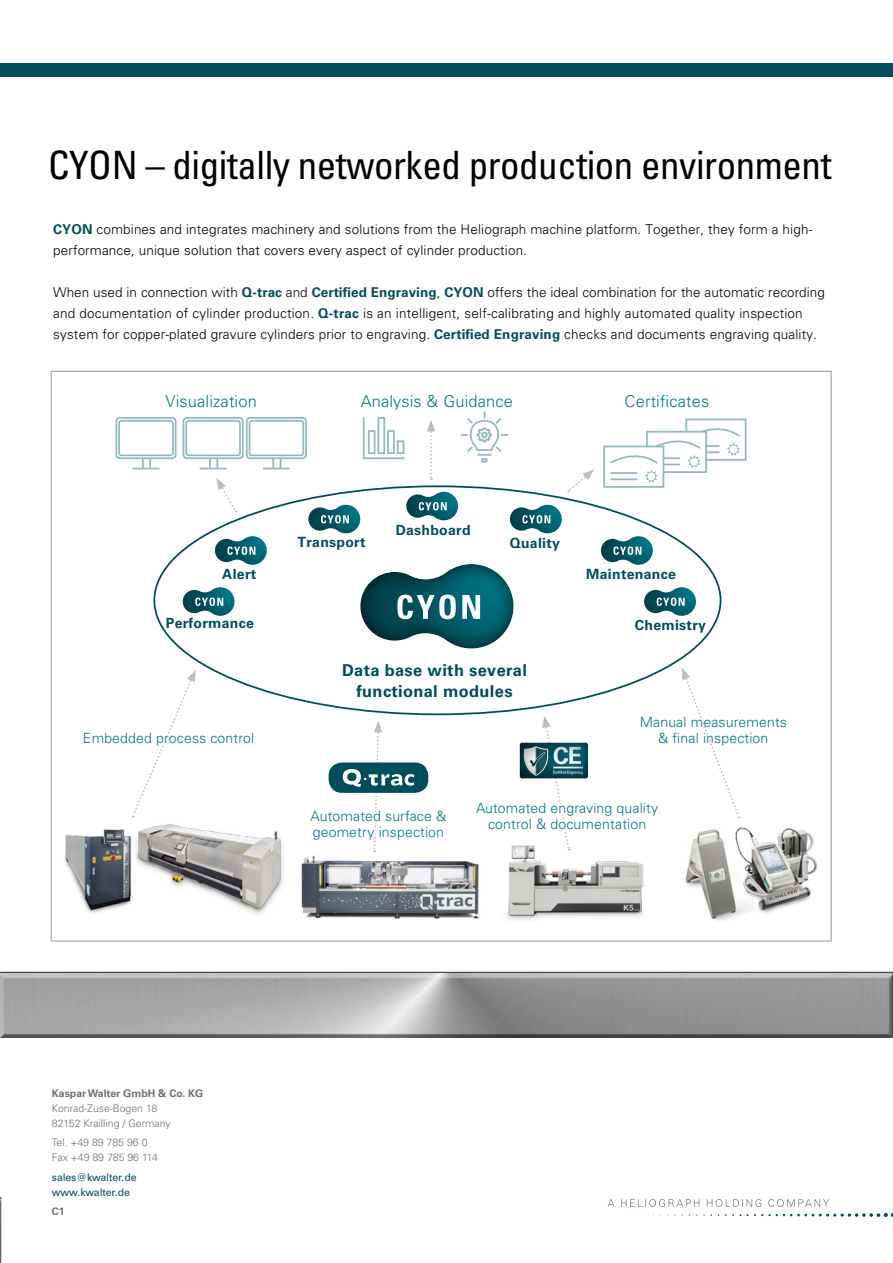
<style>
.page{position:relative;width:893px;height:1263px;background:#fff}
.page>*{position:absolute;margin:0;border:0;box-sizing:border-box;transform-origin:0 0}
.t1{font:condensed 39px "Univers LT Std";letter-spacing:-.01em;color:#000}
.t2{font:300 16.35px "Univers LT Std";letter-spacing:.01em;color:#007985}
.t3{font:700 16.35px/21.3px "Univers LT Std";letter-spacing:.02em;color:#004d5b;text-align:center}
.t4{font:300 14.1px/15.9px "Univers LT Std";letter-spacing:.01em;color:#007985;text-align:center}
.t5{font:700 14.1px "Univers LT Std";letter-spacing:.02em;color:#004d5b}
.t6{font:300 13.5px/21px "Univers LT Std";letter-spacing:.01em;color:#000}
.t7{font:300 10.5px/15px "Univers LT Std";color:#707172}
.t8{font:10.5px/15px "Univers LT Std";letter-spacing:-.01em;color:#004d5b}
.t9{font:700 10.5px "Univers LT Std";color:#707172}
.s1{font-weight:700;color:#004d5b}
</style>
<div class="page">
<div style="left:0;top:971px;width:893px;height:65px;background:#484848"></div>
<div style="left:0;top:973px;width:893px;height:66px;background:#000;opacity:.75"></div>
<svg style="left:608px;top:1199px;width:221px;height:8px"></svg>
<svg style="left:725px;top:1214px;width:16px;height:2px"></svg>
<svg style="left:747px;top:1213px;width:146px;height:4px"></svg>
<hr style="left:0;top:1196px;width:1px;height:65px;background:#000;opacity:.9">
<hr style="left:0;top:1199px;width:1px;height:64px;background:#666">
<hr style="left:892px;top:971px;width:1px;height:65px;background:#000;opacity:.9">
<hr style="left:892px;top:973px;width:1px;height:66px;background:#000;opacity:.75">
<div style="left:0;top:64px;width:893px;height:13px;background:#004d5b"></div>
<div style="left:51px;top:371px;width:781px;height:570px;background:#fff;border:1px solid #a7a8aa"></div>
<div style="left:685px;top:419px;width:61px;height:42px;background:#fff;border:2px solid #94b9c0"></div>
<div style="left:603px;top:446px;width:61px;height:42px;background:#fff;border:2px solid #94b9c0"></div>
<svg style="left:609px;top:421px;width:133px;height:62px"></svg>
<svg style="left:216px;top:478px;width:21px;height:34px"></svg>
<svg style="left:133px;top:670px;width:63px;height:146px"></svg>
<div style="left:359px;top:558px;width:157px;height:100px;background:#000;opacity:.75"></div>
<img style="left:506px;top:845px;width:138px;height:75px">
<img style="left:64px;top:829px;width:61px;height:84px">
<img style="left:125px;top:816px;width:158px;height:98px">
<hr style="left:364px;top:457px;width:40px;height:2px;background:#94b9c0">
<hr style="left:363px;top:417px;width:2px;height:42px;background:#94b9c0">
<svg style="left:368px;top:430px;width:7px;height:24px"></svg>
<svg style="left:377px;top:417px;width:8px;height:37px"></svg>
<svg style="left:387px;top:430px;width:8px;height:24px"></svg>
<svg style="left:397px;top:440px;width:7px;height:14px"></svg>
<svg style="left:461px;top:411px;width:47px;height:52px"></svg>
<div style="left:115px;top:417px;width:62px;height:42px;border:2px solid #94b9c0;border-radius:4px"></div>
<svg style="left:133px;top:459px;width:26px;height:10px"></svg>
<div style="left:118px;top:420px;width:56px;height:36px;border:2px solid #94b9c0;border-radius:3px"></div>
<div style="left:183px;top:417px;width:61px;height:42px;border:2px solid #94b9c0;border-radius:4px"></div>
<svg style="left:200px;top:459px;width:27px;height:10px"></svg>
<div style="left:185px;top:420px;width:56px;height:36px;border:2px solid #94b9c0;border-radius:3px"></div>
<div style="left:246px;top:417px;width:61px;height:42px;border:2px solid #94b9c0;border-radius:4px"></div>
<svg style="left:263px;top:459px;width:27px;height:10px"></svg>
<div style="left:249px;top:420px;width:55px;height:36px;border:2px solid #94b9c0;border-radius:3px"></div>
<svg style="left:427px;top:420px;width:8px;height:60px"></svg>
<svg style="left:183px;top:587px;width:52px;height:29px"></svg>
<div style="left:81px;top:729px;width:176px;height:20px;background:#fff"></div>
<svg style="left:682px;top:668px;width:59px;height:150px"></svg>
<svg style="left:567px;top:469px;width:27px;height:23px"></svg>
<svg style="left:644px;top:587px;width:52px;height:29px"></svg>
<svg style="left:215px;top:536px;width:52px;height:29px"></svg>
<svg style="left:601px;top:536px;width:52px;height:29px"></svg>
<svg style="left:308px;top:505px;width:52px;height:28px"></svg>
<svg style="left:510px;top:505px;width:52px;height:28px"></svg>
<svg style="left:406px;top:492px;width:52px;height:28px"></svg>
<div style="left:329px;top:762px;width:99px;height:31px;background:#004d5b;border-radius:14px"></div>
<svg style="left:343px;top:721px;width:71px;height:131px"></svg>
<svg style="left:520px;top:716px;width:68px;height:134px"></svg>
<div style="left:518px;top:738px;width:72px;height:46px;background:#000;opacity:.75"></div>
<img style="left:685px;top:829px;width:46px;height:92px">
<img style="left:731px;top:827px;width:86px;height:92px">
<img style="left:301px;top:855px;width:179px;height:64px">
<h1 class="t1" style="left:48px;top:140px;width:785px">CYON – digitally networked production environment</h1>
<p class="t6" style="left:53px;top:219px;width:761px"><span class="s1">CYON</span> combines and integrates machinery and solutions from the Heliograph machine platform. Together, they form a high&shy;performance, unique solution that covers every aspect of cylinder production.</p>
<p class="t6" style="left:53px;top:282px;width:773px">When used in connection with <span class="s1">Q-trac</span> and <span class="s1">Certified Engraving</span>, <span class="s1">CYON</span> offers the ideal combination for the automatic recording and documentation of cylinder production. <span class="s1">Q-trac</span> is an intelligent, self-calibrating and highly automated quality inspection system for copper-plated gravure cylinders prior to engraving. <span class="s1">Certified Engraving</span> checks and documents engraving quality.</p>
<p class="t2" style="left:166px;top:391px;width:93px">Visualization</p>
<p class="t2" style="left:361px;top:391px;width:154px">Analysis &amp; Guidance</p>
<p class="t2" style="left:625px;top:391px;width:86px">Certificates</p>
<p class="t5" style="left:396px;top:521px;width:76px">Dashboard</p>
<p class="t5" style="left:298px;top:533px;width:69px">Transport</p>
<p class="t5" style="left:510px;top:535px;width:52px">Quality</p>
<p class="t5" style="left:222px;top:565px;width:35px">Alert</p>
<p class="t5" style="left:586px;top:565px;width:91px">Maintenance</p>
<p class="t5" style="left:166px;top:615px;width:89px">Performance</p>
<p class="t5" style="left:635px;top:616px;width:73px">Chemistry</p>
<p class="t4" style="left:83px;top:730px;width:173px">Embedded process control</p>
<p class="t3" style="left:342px;top:659px;width:186px">Data base with several functional modules</p>
<p class="t4" style="left:640px;top:714px;width:149px">Manual measurements &amp; final inspection</p>
<p class="t4" style="left:311px;top:808px;width:137px;text-align:left">Automated surface &amp; geometry inspection</p>
<p class="t4" style="left:476px;top:800px;width:184px">Automated engraving quality control &amp; documentation</p>
<p class="t9" style="left:52px;top:1087px;width:153px">Kaspar Walter GmbH &amp; Co. KG</p>
<p class="t7" style="left:52px;top:1101px;width:120px">Konrad-Zuse-Bogen 18<br>82152 Krailling / Germany</p>
<p class="t7" style="left:52px;top:1135px;width:107px">Tel. +49 89 785 96 0<br>Fax +49 89 785 96 114</p>
<p class="t8" style="left:52px;top:1169px;width:86px">sales@kwalter.de www.kwalter.de</p>
<p class="t9" style="left:52px;top:1205px;width:14px">C1</p>
</div>
